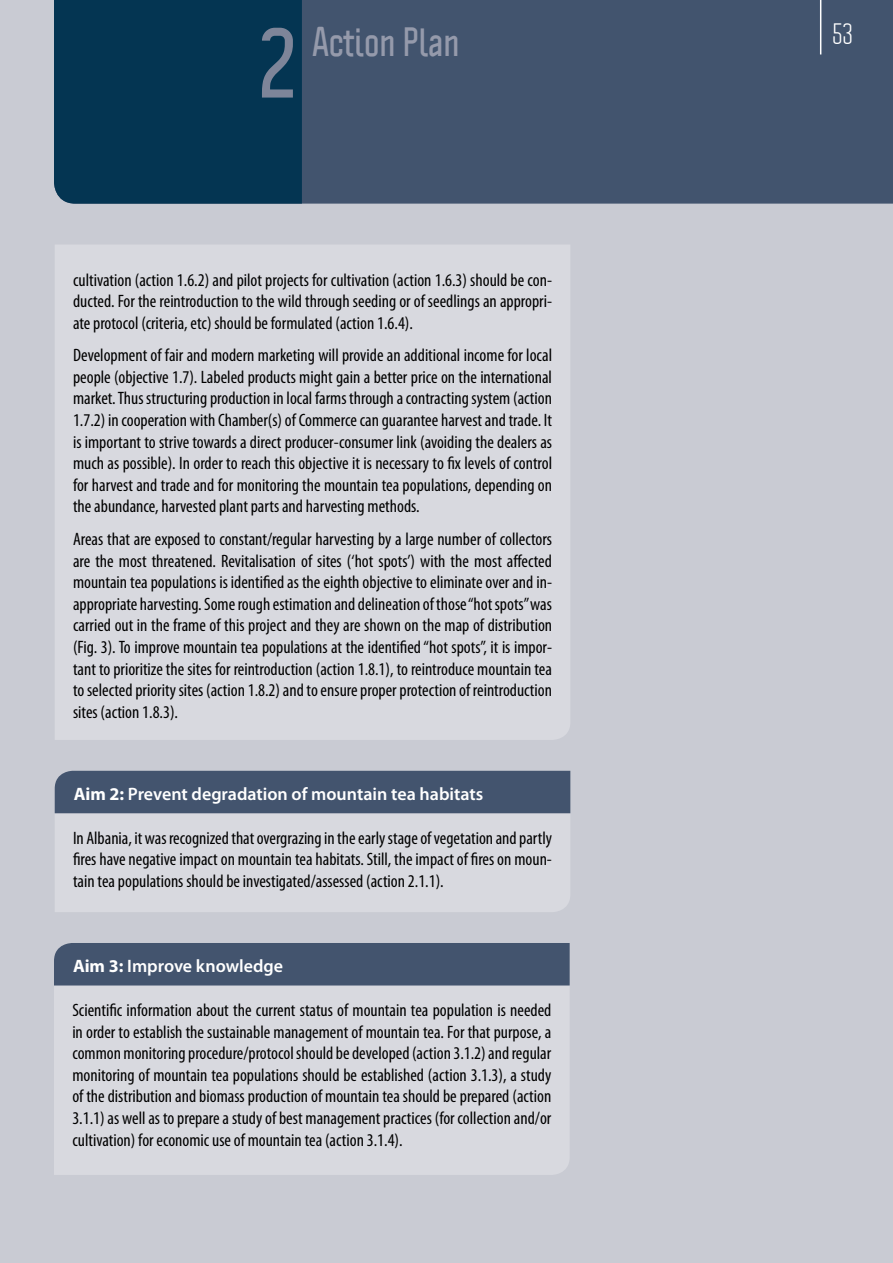
<style>
.page{position:relative;width:893px;height:1263px;background:#c9cbd3}
.page>*{position:absolute;margin:0;border:0;box-sizing:border-box;transform-origin:0 0}
.t1{font:700 90px "Politica";color:#7e8599}
.t2{font:700 36px "Politica";color:#959aab}
.t3{font:27px "Politica";color:#fff}
.t4{font:condensed 18px/21.6px "Myriad Pro";color:#000;text-align:justify}
.t5{font:600 18px "Myriad Pro";color:#fff}
.s1{font-weight:700}
</style>
<div class="page">
<div style="left:302px;top:0;width:591px;height:204px;background:#42546e"></div>
<div style="left:54px;top:0;width:248px;height:204px;background:#043552"></div>
<hr style="left:820px;top:0;width:1px;height:54px;background:#fff">
<div style="left:55px;top:245px;width:515px;height:495px;background:#d8d9df"></div>
<div style="left:55px;top:813px;width:515px;height:99px;background:#d8d9df"></div>
<div style="left:55px;top:771px;width:515px;height:42px;background:#43546e"></div>
<div style="left:54px;top:985px;width:516px;height:190px;background:#d8d9df"></div>
<div style="left:54px;top:943px;width:516px;height:42px;background:#43546e"></div>
<h1 class="t1" style="left:259px;top:3px;width:37px">2</h1>
<h3 class="t3" style="left:833px;top:16px;width:22px">53</h3>
<h2 class="t2" style="left:313px;top:18px;width:148px">Action Plan</h2>
<p class="t4" style="left:73px;top:269px;width:481px">cultivation (action 1.6.2) and pilot projects for cultivation (action 1.6.3) should be con&shy;ducted. For the reintroduction to the wild through seeding or of seedlings an appropri&shy;ate protocol (criteria, etc) should be formulated (action 1.6.4).</p>
<p class="t4" style="left:73px;top:344px;width:481px">Development of fair and modern marketing will provide an additional income for local people (objective 1.7). Labeled products might gain a better price on the international market. Thus structuring production in local farms through a contracting system (action 1.7.2) in cooperation with Chamber(s) of Commerce can guarantee harvest and trade. It is important to strive towards a direct producer-consumer link (avoiding the dealers as much as possible). In order to reach this objective it is necessary to fix levels of control for harvest and trade and for monitoring the mountain tea populations, depending on the abundance, harvested plant parts and harvesting methods.</p>
<p class="t4" style="left:73px;top:528px;width:481px">Areas that are exposed to constant/regular harvesting by a large number of collectors are the most threatened. Revitalisation of sites (‘hot spots’) with the most affected mountain tea populations is identified as the eighth objective to eliminate over and in&shy;appropriate harvesting. Some rough estimation and delineation of those “hot spots” was carried out in the frame of this project and they are shown on the map of distribution (Fig. 3). To improve mountain tea populations at the identified “hot spots”, it is impor&shy;tant to prioritize the sites for reintroduction (action 1.8.1), to reintroduce mountain tea to selected priority sites (action 1.8.2) and to ensure proper protection of reintroduction sites (action 1.8.3).</p>
<p class="t5" style="left:74px;top:783px;width:411px"><span class="s1">Aim 2:</span> Prevent degradation of mountain tea habitats</p>
<p class="t4" style="left:73px;top:827px;width:480px">In Albania, it was recognized that overgrazing in the early stage of vegetation and partly fires have negative impact on mountain tea habitats. Still, the impact of fires on moun&shy;tain tea populations should be investigated/assessed (action 2.1.1).</p>
<p class="t5" style="left:73px;top:955px;width:212px"><span class="s1">Aim 3:</span> Improve knowledge</p>
<p class="t4" style="left:72px;top:999px;width:481px">Scientific information about the current status of mountain tea population is needed in order to establish the sustainable management of mountain tea. For that purpose, a common monitoring procedure/protocol should be developed (action 3.1.2) and regular monitoring of mountain tea populations should be established (action 3.1.3), a study of the distribution and biomass production of mountain tea should be prepared (action 3.1.1) as well as to prepare a study of best management practices (for collection and/or cultivation) for economic use of mountain tea (action 3.1.4).</p>
</div>
